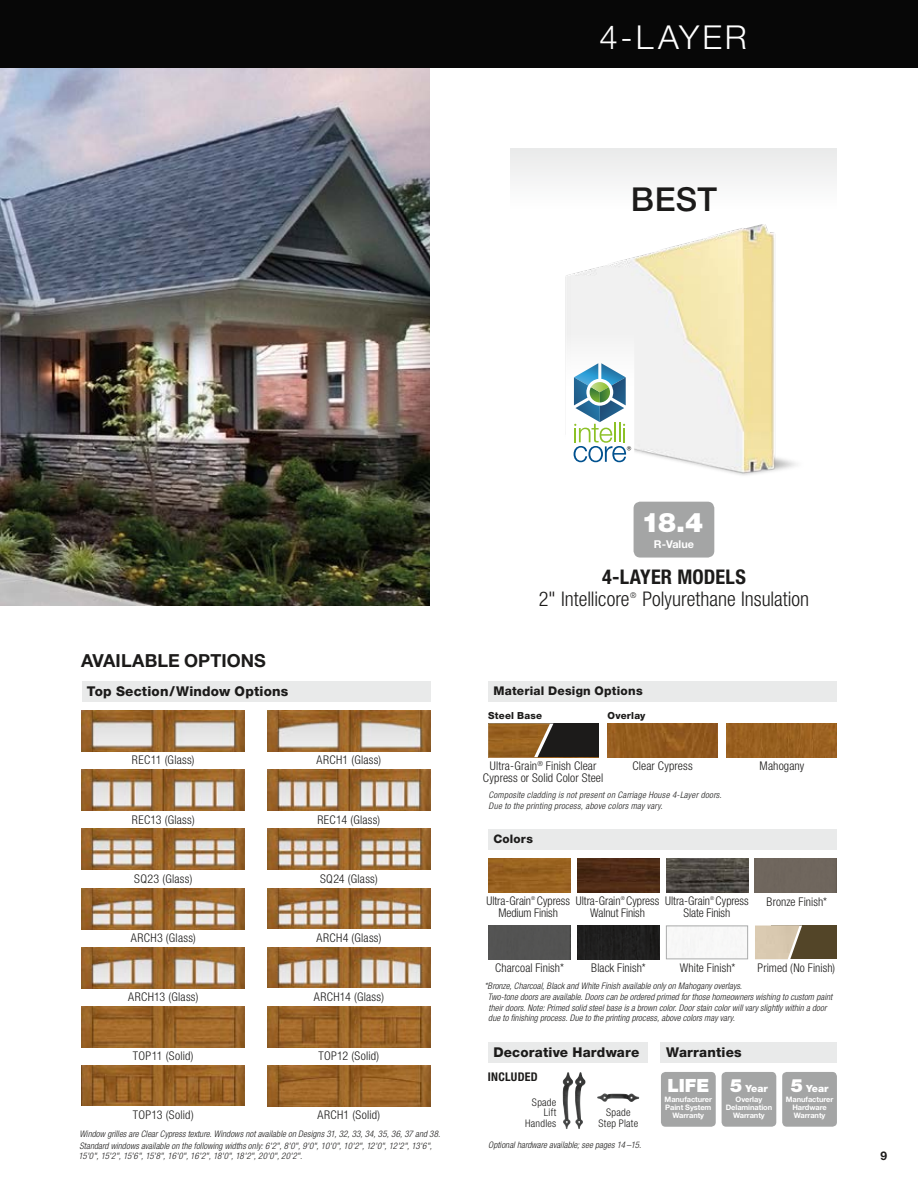
<style>
.page{position:relative;width:918px;height:1188px;background:#fff}
.page>*{position:absolute;margin:0;border:0;box-sizing:border-box;transform-origin:0 0}
.t1{font:300 33px "Helvetica Neue LT Std";letter-spacing:.09em;color:#fff}
.t2{font:500 33px "Helvetica Neue LT Std";color:#1c1b1a}
.t3{font:900 27px "Helvetica Neue LT Std";color:#fff}
.t4{font:300 condensed 20.25px "Helvetica Neue LT Std";color:#1c1b1a}
.t5{font:700 condensed 20.25px "Helvetica Neue LT Std";letter-spacing:.01em;color:#1c1b1a}
.t6{font:900 18.3px "Helvetica Neue LT Std";color:#fff}
.t7{font:700 18px "Helvetica Neue LT Std";letter-spacing:.005em;color:#1c1b1a}
.t8{font:800 13.5px "Helvetica Neue LT Std";letter-spacing:.015em;color:#1c1b1a}
.t9{font:300 condensed 12px/12px "Helvetica Neue LT Std";letter-spacing:.01em;color:#1c1b1a}
.t10{font:300 condensed 12px/12px "Helvetica Neue LT Std";letter-spacing:-.01em;color:#1c1b1a}
.t11{font:300 condensed 12px "Helvetica Neue LT Std";letter-spacing:.03em;color:#1c1b1a}
.t12{font:800 12px "Helvetica Neue LT Std";letter-spacing:.015em;color:#1c1b1a}
.t13{font:700 condensed 12px "Helvetica Neue LT Std";letter-spacing:.02em;color:#1c1b1a}
.t14{font:700 12px "Helvetica Neue LT Std";color:#1c1b1a}
.t15{font:800 11.85px "Helvetica Neue LT Std";letter-spacing:.015em;color:#1c1b1a}
.t16{font:700 10.8px "Helvetica Neue LT Std";color:#fff}
.t17{font:300 condensed 10.5px/10.4px "Helvetica Neue LT Std";letter-spacing:.025em;color:#1c1b1a;text-align:right}
.t18{font:900 9.9px "Helvetica Neue LT Std";color:#fff}
.t19{font:800 9.75px "Helvetica Neue LT Std";letter-spacing:.025em;color:#1c1b1a}
.t20{font:italic 300 condensed 9px/10.8px "Helvetica Neue LT Std";letter-spacing:.01em;color:#1c1b1a}
.t21{font:italic 300 condensed 9px/10.8px "Helvetica Neue LT Std";letter-spacing:.03em;color:#1c1b1a}
.t22{font:italic 300 condensed 9px "Helvetica Neue LT Std";letter-spacing:-.035em;color:#1c1b1a}
.t23{font:300 condensed 7.8px "Helvetica Neue LT Std";color:#1c1b1a}
.t24{font:700 7.5px/7.9px "Helvetica Neue LT Std";letter-spacing:-.01em;color:#fff;text-align:center}
.t25{font:300 condensed 5.25px "Helvetica Neue LT Std";color:#1c1b1a}
.s1{font-size:18.3px}
</style>
<div class="page">
<div style="left:755px;top:858px;width:82px;height:34px;background:#6f665d"></div>
<img style="left:0;top:68px;width:430px;height:537px">
<div style="left:0;top:0;width:918px;height:68px;background:#070707"></div>
<div style="left:511px;top:148px;width:326px;height:166px;background:linear-gradient(to right,#f8f8f8,#f7f7f7)"></div>
<div style="left:634px;top:502px;width:80px;height:56px;background:#a4a5a5;border-radius:7px"></div>
<img style="left:562px;top:225px;width:247px;height:251px">
<div style="left:565px;top:310px;width:69px;height:152px;background:#f4f5f5"></div>
<svg style="left:574px;top:363px;width:57px;height:99px"></svg>
<div style="left:488px;top:1042px;width:159px;height:20px;background:#e9eaea"></div>
<img style="left:597px;top:1093px;width:42px;height:9px">
<img style="left:563px;top:1072px;width:10px;height:57px">
<img style="left:575px;top:1072px;width:11px;height:57px">
<div style="left:782px;top:1072px;width:55px;height:55px;background:#a4a5a5;border-radius:5px"></div>
<div style="left:722px;top:1072px;width:54px;height:55px;background:#a4a5a5;border-radius:5px"></div>
<div style="left:661px;top:1072px;width:55px;height:55px;background:#a4a5a5;border-radius:5px"></div>
<div style="left:661px;top:1042px;width:176px;height:20px;background:#e9eaea"></div>
<div style="left:82px;top:681px;width:349px;height:20px;background:#e9eaea"></div>
<img style="left:267px;top:1065px;width:164px;height:41px">
<img style="left:82px;top:1065px;width:163px;height:41px">
<img style="left:267px;top:1007px;width:164px;height:40px">
<img style="left:82px;top:1007px;width:163px;height:40px">
<div style="left:488px;top:681px;width:349px;height:20px;background:#e9eaea"></div>
<img style="left:267px;top:829px;width:164px;height:41px">
<img style="left:82px;top:829px;width:163px;height:41px">
<img style="left:267px;top:711px;width:164px;height:41px">
<img style="left:82px;top:711px;width:163px;height:40px">
<img style="left:82px;top:770px;width:163px;height:41px">
<img style="left:267px;top:770px;width:164px;height:41px">
<img style="left:82px;top:888px;width:163px;height:41px">
<img style="left:267px;top:888px;width:164px;height:41px">
<img style="left:82px;top:947px;width:163px;height:41px">
<img style="left:267px;top:947px;width:164px;height:41px">
<img style="left:608px;top:724px;width:110px;height:33px">
<img style="left:727px;top:724px;width:110px;height:33px">
<img style="left:577px;top:858px;width:82px;height:34px">
<img style="left:666px;top:858px;width:82px;height:34px">
<div style="left:488px;top:829px;width:349px;height:20px;background:#e9eaea"></div>
<img style="left:488px;top:858px;width:82px;height:34px">
<img style="left:672px;top:928px;width:71px;height:29px">
<div style="left:666px;top:926px;width:82px;height:33px;border:1px solid #abacac"></div>
<div style="left:771px;top:926px;width:66px;height:33px;background:#534528"></div>
<img style="left:755px;top:926px;width:45px;height:33px">
<div style="left:577px;top:926px;width:82px;height:33px;background:#1f1e1e"></div>
<div style="left:488px;top:724px;width:110px;height:33px;background:#1c1b1a"></div>
<svg style="left:550px;top:724px;width:3px;height:7px"></svg>
<img style="left:488px;top:724px;width:62px;height:33px">
<div style="left:488px;top:926px;width:82px;height:33px;background:#535353"></div>
<h1 class="t1" style="left:599px;top:17px;width:149px">4-LAYER</h1>
<h1 class="t2" style="left:631px;top:180px;width:88px">BEST</h1>
<h3 class="t7" style="left:81px;top:649px;width:186px">AVAILABLE OPTIONS</h3>
<h3 class="t8" style="left:87px;top:683px;width:203px">Top Section/Window Options</h3>
<h3 class="t9" style="left:132px;top:754px;width:64px">REC11 (Glass)</h3>
<h3 class="t9" style="left:317px;top:754px;width:66px">ARCH1 (Glass)</h3>
<h3 class="t9" style="left:132px;top:813px;width:64px">REC13 (Glass)</h3>
<h3 class="t9" style="left:318px;top:813px;width:64px">REC14 (Glass)</h3>
<h3 class="t11" style="left:134px;top:872px;width:60px">SQ23 (Glass)</h3>
<h3 class="t9" style="left:320px;top:873px;width:59px">SQ24 (Glass)</h3>
<h3 class="t11" style="left:131px;top:931px;width:66px">ARCH3 (Glass)</h3>
<h3 class="t11" style="left:316px;top:931px;width:67px">ARCH4 (Glass)</h3>
<h3 class="t9" style="left:128px;top:991px;width:72px">ARCH13 (Glass)</h3>
<h3 class="t9" style="left:314px;top:991px;width:72px">ARCH14 (Glass)</h3>
<h3 class="t9" style="left:133px;top:1050px;width:62px">TOP11 (Solid)</h3>
<h3 class="t9" style="left:319px;top:1050px;width:62px">TOP12 (Solid)</h3>
<h3 class="t9" style="left:133px;top:1109px;width:62px">TOP13 (Solid)</h3>
<h3 class="t9" style="left:318px;top:1109px;width:64px">ARCH1 (Solid)</h3>
<p class="t20" style="left:79px;top:1128px;width:362px;line-height:12px">Window grilles are Clear Cypress texture. Windows not available on Designs 31, 32, 33, 34, 35, 36, 37 and 38.<br>Standard windows available on the following widths only: 6'2", 8'0", 9'0", 10'0", 10'2", 12'0", 12'2", 13'6",</p>
<p class="t22" style="left:79px;top:1151px;width:225px">15'0", 15'2", 15'6", 15'8", 16'0", 16'2", 18'0", 18'2", 20'0", 20'2".</p>
<h2 class="t3" style="left:641px;top:507px;width:63px">18.4</h2>
<p class="t16" style="left:654px;top:537px;width:41px">R-Value</p>
<h3 class="t5" style="left:602px;top:565px;width:145px">4-LAYER MODELS</h3>
<h3 class="t4" style="left:539px;top:587px;width:92px">2" Intellicore</h3>
<p class="t23" style="left:630px;top:591px;width:8px">®</p>
<h3 class="t4" style="left:642px;top:587px;width:168px">Polyurethane Insulation</h3>
<h3 class="t12" style="left:493px;top:684px;width:151px">Material Design Options</h3>
<p class="t19" style="left:488px;top:710px;width:56px">Steel Base</p>
<p class="t19" style="left:608px;top:710px;width:40px">Overlay</p>
<h3 class="t9" style="left:483px;top:760px;width:122px;text-align:center">Ultra-Grain<sup>®</sup> Finish Clear<br>Cypress or Solid Color Steel</h3>
<h3 class="t9" style="left:632px;top:760px;width:62px">Clear Cypress</h3>
<h3 class="t9" style="left:760px;top:760px;width:46px">Mahogany</h3>
<p class="t21" style="left:488px;top:790px;width:235px">Composite cladding is not present on Carriage House 4-Layer doors.<br>Due to the printing process, above colors may vary.</p>
<h3 class="t15" style="left:493px;top:832px;width:41px">Colors</h3>
<p class="t25" style="left:621px;top:895px;width:6px">®</p>
<h3 class="t10" style="left:590px;top:895px;width:71px;text-indent:36px">Cypress<br>Walnut Finish</h3>
<h3 class="t9" style="left:665px;top:895px;width:46px">Ultra-Grain</h3>
<p class="t25" style="left:710px;top:895px;width:6px">®</p>
<h3 class="t9" style="left:486px;top:895px;width:46px">Ultra-Grain</h3>
<p class="t25" style="left:531px;top:896px;width:6px">®</p>
<h3 class="t9" style="left:498px;top:895px;width:73px;text-indent:39px">Cypress<br>Medium Finish</h3>
<h3 class="t9" style="left:576px;top:895px;width:46px">Ultra-Grain</h3>
<h3 class="t9" style="left:767px;top:896px;width:62px">Bronze Finish*</h3>
<h3 class="t10" style="left:684px;top:895px;width:67px;text-indent:32px">Cypress<br>Slate Finish</h3>
<h3 class="t9" style="left:495px;top:962px;width:70px">Charcoal Finish*</h3>
<h3 class="t9" style="left:591px;top:962px;width:56px">Black Finish*</h3>
<h3 class="t9" style="left:758px;top:962px;width:79px">Primed (No Finish)</h3>
<p class="t20" style="left:488px;top:981px;width:346px;text-indent:-3px">*Bronze, Charcoal, Black and White Finish available only on Mahogany overlays.<br>Two-tone doors are available. Doors can be ordered primed for those homeowners wishing to custom paint their doors. Note: Primed solid steel base is a brown color. Door stain color will vary slightly within a door due to finishing process. Due to the printing process, above colors may vary.</p>
<h3 class="t9" style="left:680px;top:962px;width:57px">White Finish*</h3>
<h3 class="t8" style="left:493px;top:1044px;width:147px">Decorative Hardware</h3>
<h3 class="t13" style="left:488px;top:1069px;width:51px">INCLUDED</h3>
<p class="t17" style="left:525px;top:1097px;width:33px">Spade<br>Lift<br>Handles</p>
<p class="t17" style="left:598px;top:1107px;width:41px;text-align:center">Spade<br>Step Plate</p>
<p class="t20" style="left:488px;top:1140px;width:155px">Optional hardware available; see pages 14 –15.</p>
<h3 class="t8" style="left:666px;top:1044px;width:77px">Warranties</h3>
<h3 class="t6" style="left:667px;top:1074px;width:43px">LIFE</h3>
<p class="t24" style="left:665px;top:1095px;width:49px">Manufacturer<br>Paint System<br>Warranty</p>
<p class="t18" style="left:730px;top:1082px;width:39px"><span class="s1">5</span> Year</p>
<p class="t24" style="left:726px;top:1095px;width:48px">Overlay<br>Delamination<br>Warranty</p>
<p class="t18" style="left:791px;top:1082px;width:39px"><span class="s1">5</span> Year</p>
<p class="t24" style="left:786px;top:1095px;width:49px">Manufacturer<br>Hardware<br>Warranty</p>
<h3 class="t14" style="left:881px;top:1148px;width:8px">9</h3>
</div>
